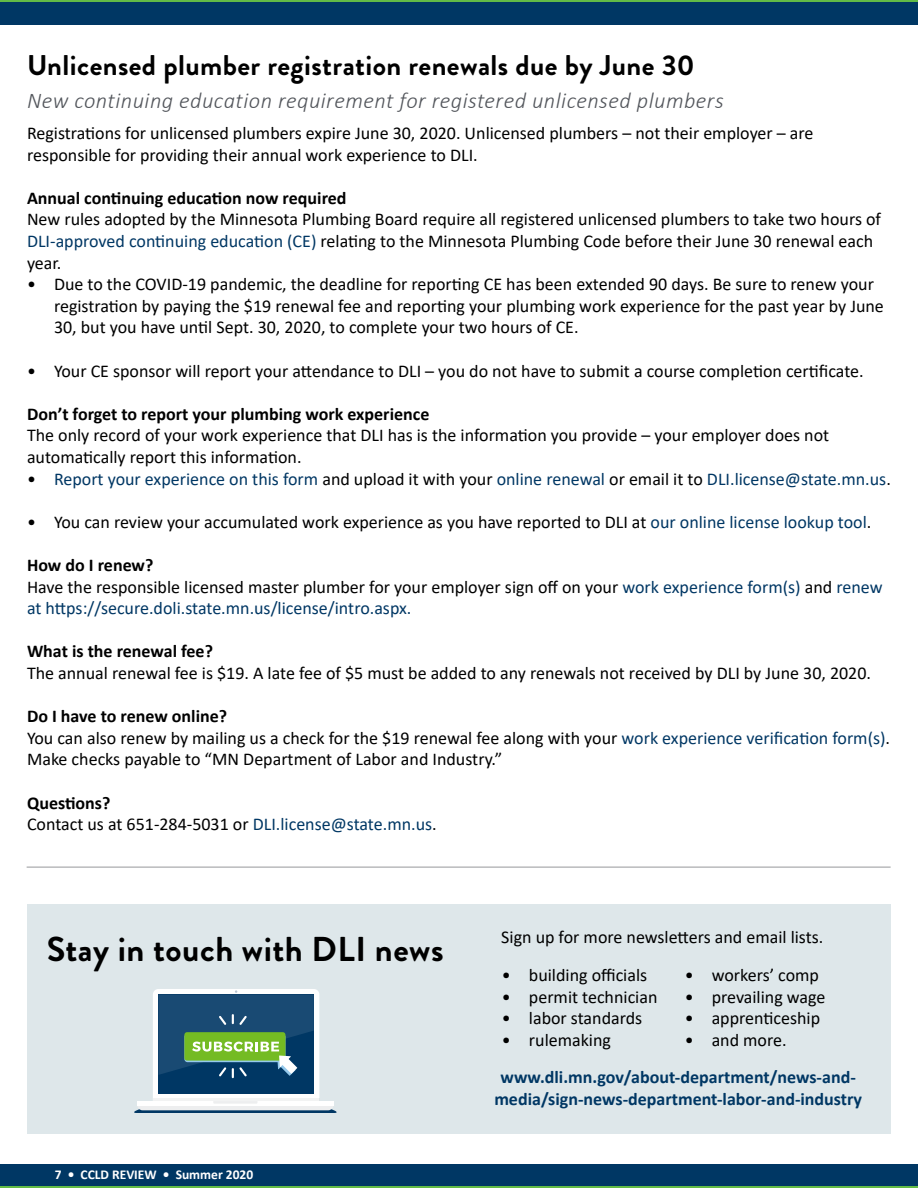
<style>
.page{position:relative;width:918px;height:1188px;background:#fff}
.page>*{position:absolute;margin:0;border:0;box-sizing:border-box;transform-origin:0 0}
.t1{font:700 34.5px "Brandon Grotesque";letter-spacing:.015em;color:#000}
.Headline_-_main_-_bl{font:700 28.5px "Brandon Grotesque";letter-spacing:.015em;color:#000}
.Subhead_-_gray_itali{font:italic 300 22.5px "Calibri";letter-spacing:.02em;color:#52555b}
.Body_paragraph{font:18px/21.6px "Calibri";color:#000}
.Body_paragraph-2{font:18px/21.6px "Calibri";color:#003764}
.Paragraph_subhed{font:700 18px "Calibri";color:#000}
.t2{font:700 18px/21.6px "Calibri";color:#003764;text-align:center}
.t3{font:700 13.5px "Calibri";color:#fff}
.s1{color:#003764}
.s2{color:#000}
</style>
<div class="page">
<div style="left:0;top:1175px;width:918px;height:13px;background:#62bb46"></div>
<div style="left:0;top:1164px;width:918px;height:22px;background:#003764"></div>
<hr style="left:0;top:0;width:918px;height:3px;background:#62bb46">
<div style="left:0;top:2px;width:918px;height:23px;background:#003764"></div>
<hr style="left:27px;top:867px;width:864px;height:1px;background:#96989a">
<div style="left:27px;top:904px;width:864px;height:230px;background:#dee7ea"></div>
<svg style="left:134px;top:989px;width:203px;height:124px"></svg>
<h2 class="Headline_-_main_-_bl" style="left:27px;top:46px;width:669px">Unlicensed plumber registration renewals due by June 30</h2>
<h3 class="Subhead_-_gray_itali" style="left:27px;top:87px;width:698px">New continuing education requirement for registered unlicensed plumbers</h3>
<p class="Body_paragraph" style="left:27px;top:122px;width:788px">Registrations for unlicensed plumbers expire June 30, 2020. Unlicensed plumbers – not their employer – are responsible for providing their annual work experience to DLI.</p>
<p class="Paragraph_subhed" style="left:27px;top:185px;width:321px">Annual continuing education now required</p>
<p class="Body_paragraph" style="left:27px;top:208px;width:856px">New rules adopted by the Minnesota Plumbing Board require all registered unlicensed plumbers to take two hours of<br><span class="s1">DLI-approved continuing education (CE)</span> relating to the Minnesota Plumbing Code before their June 30 renewal each year.</p>
<p class="Body_paragraph" style="left:54px;top:273px;width:831px;text-indent:-27px">• Due to the COVID-19 pandemic, the deadline for reporting CE has been extended 90 days. Be sure to renew your registration by paying the $19 renewal fee and reporting your plumbing work experience for the past year by June<br>30, but you have until Sept. 30, 2020, to complete your two hours of CE.</p>
<p class="Body_paragraph" style="left:27px;top:359px;width:838px">• Your CE sponsor will report your attendance to DLI – you do not have to submit a course completion certificate.</p>
<p class="Paragraph_subhed" style="left:27px;top:401px;width:404px">Don’t forget to report your plumbing work experience</p>
<p class="Body_paragraph" style="left:27px;top:424px;width:804px">The only record of your work experience that DLI has is the information you provide – your employer does not automatically report this information.</p>
<p class="Body_paragraph-2" style="left:27px;top:467px;width:865px"><span class="s2">•</span> Report your experience on this form <span class="s2">and upload it with your</span> online renewal <span class="s2">or email it to</span> DLI.license@state.mn.us<span class="s2">.</span></p>
<p class="Body_paragraph" style="left:27px;top:511px;width:846px">• You can review your accumulated work experience as you have reported to DLI at <span class="s1">our online license lookup tool</span>.</p>
<p class="Paragraph_subhed" style="left:27px;top:552px;width:128px">How do I renew?</p>
<p class="Body_paragraph-2" style="left:27px;top:575px;width:857px"><span class="s2">Have the responsible licensed master plumber for your employer sign off on your</span> work experience form(s) <span class="s2">and</span> renew at https://secure.doli.state.mn.us/license/intro.aspx.</p>
<p class="Paragraph_subhed" style="left:27px;top:639px;width:188px">What is the renewal fee?</p>
<p class="Body_paragraph" style="left:27px;top:662px;width:846px">The annual renewal fee is $19. A late fee of $5 must be added to any renewals not received by DLI by June 30, 2020.</p>
<p class="Paragraph_subhed" style="left:27px;top:703px;width:202px">Do I have to renew online?</p>
<p class="Body_paragraph" style="left:27px;top:727px;width:865px">You can also renew by mailing us a check for the $19 renewal fee along with your <span class="s1">work experience verification form(s)</span>.<br>Make checks payable to “MN Department of Labor and Industry.”</p>
<p class="Paragraph_subhed" style="left:27px;top:790px;width:85px">Questions?</p>
<p class="Body_paragraph" style="left:27px;top:813px;width:411px">Contact us at 651-284-5031 or <span class="s1">DLI.license@state.mn.us</span>.</p>
<h1 class="t1" style="left:47px;top:925px;width:398px">Stay in touch with DLI news</h1>
<p class="Body_paragraph" style="left:501px;top:926px;width:324px">Sign up for more newsletters and email lists.</p>
<p class="Body_paragraph" style="left:502px;top:964px;width:147px">• building officials</p>
<p class="Body_paragraph" style="left:502px;top:985px;width:157px">• permit technician</p>
<p class="Body_paragraph" style="left:502px;top:1007px;width:142px">• labor standards</p>
<p class="Body_paragraph" style="left:502px;top:1029px;width:111px">• rulemaking</p>
<p class="Body_paragraph" style="left:685px;top:964px;width:136px">• workers’ comp</p>
<p class="Body_paragraph" style="left:685px;top:985px;width:142px">• prevailing wage</p>
<p class="Body_paragraph" style="left:685px;top:1007px;width:137px">• apprenticeship</p>
<p class="Body_paragraph" style="left:685px;top:1029px;width:104px">• and more.</p>
<p class="t2" style="left:494px;top:1066px;width:369px">www.dli.mn.gov/about-department/news-and&shy;media/sign-news-department-labor-and-industry</p>
<p class="t3" style="left:55px;top:1165px;width:200px">7 • CCLD REVIEW • Summer 2020</p>
</div>
